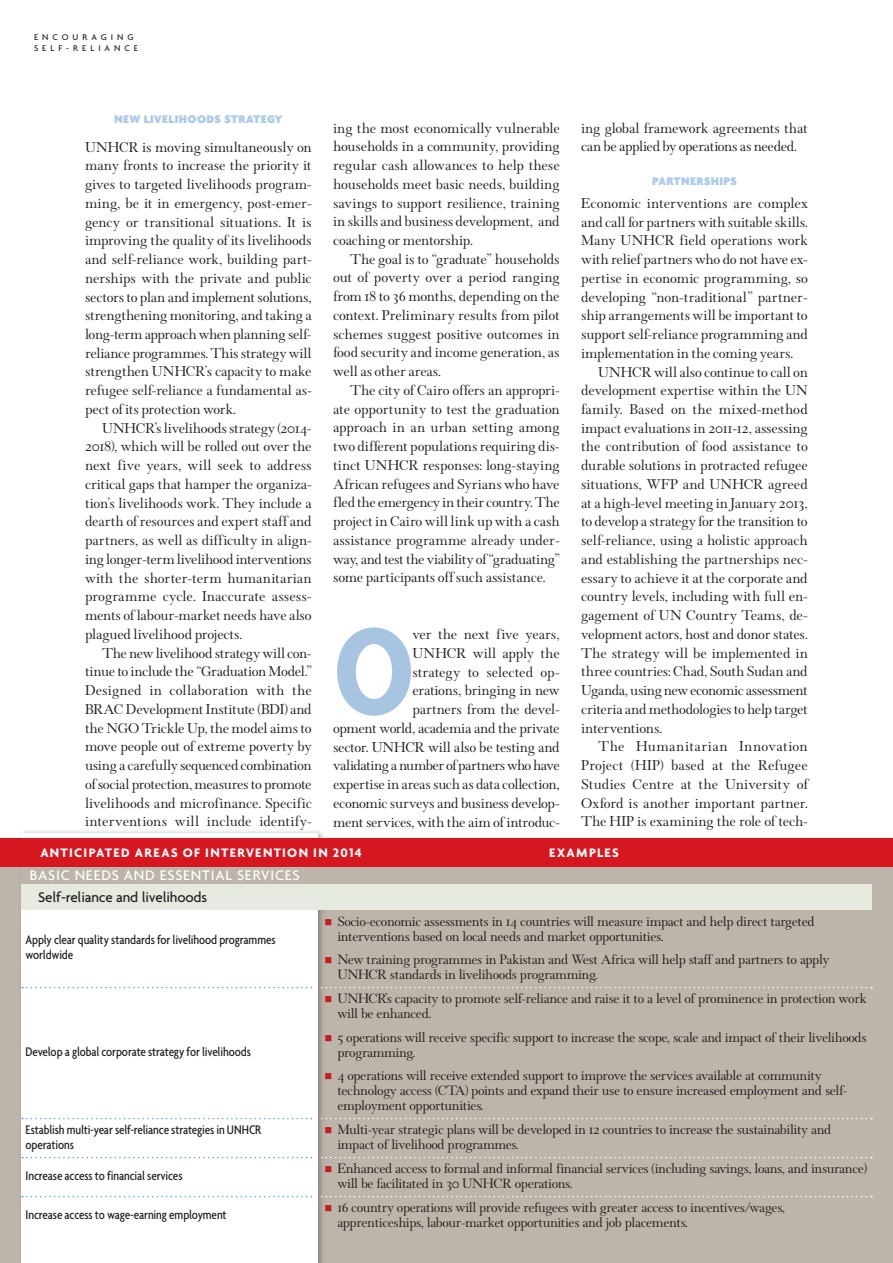
<style>
.page{position:relative;width:893px;height:1263px;background:#fff}
.page>*{position:absolute;margin:0;border:0;box-sizing:border-box;transform-origin:0 0}
.t1{font:700 condensed 133.35px "Agenda";color:#a7c5e1}
.t2{font:15.75px/18.8px "Wessex";letter-spacing:-.015em;color:#231f20;text-align:justify}
.t3{font:15.75px "Wessex";letter-spacing:.005em;color:#231f20}
.t4{font:15.75px "Wessex";letter-spacing:-.035em;color:#231f20}
.t5{font:15.75px "Wessex";letter-spacing:.025em;color:#231f20}
.t6{font:15px/15px "Wessex";letter-spacing:-.03em;color:#231f20}
.t7{font:500 15px "Agenda";letter-spacing:.05em;color:#fff}
.t8{font:500 15px "Agenda";letter-spacing:-.01em;color:#231f20}
.t9{font:500 condensed 13.5px/15px "Agenda";letter-spacing:-.01em;color:#231f20}
.t10{font:700 13.35px "Agenda";letter-spacing:.095em;color:#fff}
.t11{font:900 12px "Agenda";letter-spacing:.035em;color:#accbea}
.t12{font:500 9px/10.8px "Agenda";letter-spacing:.44em;color:#231f20}
.s1{color:#c61c22}
</style>
<div class="page">
<div style="left:0;top:844px;width:893px;height:419px;background:#beb5aa"></div>
<img style="left:19px;top:831px;width:306px;height:432px">
<div style="left:21px;top:833px;width:297px;height:430px;background:#fff"></div>
<div style="left:21px;top:867px;width:851px;height:17px;background:#beb5aa"></div>
<div style="left:21px;top:884px;width:851px;height:26px;background:#e6e9df"></div>
<svg style="left:22px;top:987px;width:850px;height:1px"></svg>
<svg style="left:22px;top:1118px;width:850px;height:1px"></svg>
<svg style="left:22px;top:1157px;width:850px;height:1px"></svg>
<svg style="left:22px;top:1196px;width:850px;height:1px"></svg>
<div style="left:0;top:839px;width:893px;height:28px;background:#d7171f"></div>
<p class="t12" style="left:34px;top:31px;width:105px">ENCOURAGING<br>SELF-RELIANCE</p>
<p class="t11" style="left:114px;top:112px;width:170px">NEW LIVELIHOODS STRATEGY</p>
<p class="t2" style="left:85px;top:138px;width:228px">UNHCR is moving simultaneously on many fronts to increase the priority it gives to targeted livelihoods program&shy;ming, be it in emergency, post-emer&shy;gency or transitional situations. It is improving the quality of its livelihoods and self-reliance work, building part&shy;nerships with the private and public sectors to plan and implement solutions, strengthening monitoring, and taking a long-term approach when planning self&shy;reliance programmes. This strategy will strengthen UNHCR’s capacity to make refugee self-reliance a fundamental as&shy;pect of its protection work.</p>
<p class="t2" style="left:85px;top:419px;width:228px;text-indent:17px">UNHCR’s livelihoods strategy (2014- 2018), which will be rolled out over the next five years, will seek to address critical gaps that hamper the organiza&shy;tion’s livelihoods work. They include a dearth of resources and expert staff and partners, as well as difficulty in align&shy;ing longer-term livelihood interventions with the shorter-term humanitarian programme cycle. Inaccurate assess&shy;ments of labour-market needs have also plagued livelihood projects.</p>
<p class="t2" style="left:85px;top:644px;width:228px;text-indent:17px">The new livelihood strategy will con&shy;tinue to include the “Graduation Model.” Designed in collaboration with the BRAC Development Institute (BDI) and the NGO Trickle Up, the model aims to move people out of extreme poverty by using a carefully sequenced combination of social protection, measures to promote livelihoods and microfinance. Specific interventions will include identify-</p>
<p class="t2" style="left:333px;top:119px;width:228px">ing the most economically vulnerable households in a community, providing regular cash allowances to help these households meet basic needs, building savings to support resilience, training in skills and business development, and coaching or mentorship.</p>
<p class="t2" style="left:333px;top:250px;width:228px;text-indent:17px">The goal is to “graduate” households out of poverty over a period ranging from 18 to 36 months, depending on the context. Preliminary results from pilot schemes suggest positive outcomes in food security and income generation, as well as other areas.</p>
<p class="t2" style="left:333px;top:381px;width:228px;text-indent:17px">The city of Cairo offers an appropri&shy;ate opportunity to test the graduation approach in an urban setting among two different populations requiring dis&shy;tinct UNHCR responses: long-staying African refugees and Syrians who have fled the emergency in their country. The project in Cairo will link up with a cash assistance programme already under&shy;way, and test the viability of “graduating” some participants off such assistance.</p>
<h1 class="t1" style="left:333px;top:593px;width:83px">O</h1>
<p class="t2" style="left:333px;top:625px;width:228px;text-align:right">ver the next five years,<br>UNHCR will apply the<br>strategy to selected op-<br>erations, bringing in new<br>partners from the devel-<br>opment world, academia and the private sector. UNHCR will also be testing and validating a number of partners who have expertise in areas such as data collection, economic surveys and business develop&shy;ment services, with the aim of introduc-</p>
<p class="t2" style="left:581px;top:119px;width:228px">ing global framework agreements that can be applied by operations as needed.</p>
<p class="t11" style="left:652px;top:174px;width:86px">PARTNERSHIPS</p>
<p class="t2" style="left:581px;top:194px;width:228px">Economic interventions are complex</p>
<p class="t2" style="left:581px;top:213px;width:228px">and call for partners with suitable skills.</p>
<p class="t2" style="left:581px;top:231px;width:228px">Many UNHCR field operations work</p>
<p class="t2" style="left:581px;top:250px;width:228px">with relief partners who do not have ex-</p>
<p class="t2" style="left:581px;top:269px;width:228px">pertise in economic programming, so</p>
<p class="t2" style="left:581px;top:288px;width:228px">developing “non-traditional” partner-</p>
<p class="t2" style="left:581px;top:306px;width:228px">ship arrangements will be important to</p>
<p class="t2" style="left:581px;top:325px;width:228px">support self-reliance programming and</p>
<p class="t2" style="left:581px;top:344px;width:214px">implementation in the coming years.</p>
<p class="t2" style="left:598px;top:362px;width:211px">UNHCR will also continue to call on</p>
<p class="t2" style="left:581px;top:381px;width:228px">development expertise within the UN</p>
<p class="t3" style="left:581px;top:401px;width:228px">family. Based on the mixed-method</p>
<p class="t2" style="left:581px;top:419px;width:228px">impact evaluations in 2011-12, assessing</p>
<p class="t2" style="left:581px;top:437px;width:228px">the contribution of food assistance to</p>
<p class="t2" style="left:581px;top:456px;width:228px">durable solutions in protracted refugee</p>
<p class="t2" style="left:581px;top:475px;width:228px">situations, WFP and UNHCR agreed</p>
<p class="t2" style="left:581px;top:494px;width:228px">at a high-level meeting in January 2013,</p>
<p class="t2" style="left:581px;top:512px;width:228px">to develop a strategy for the transition to</p>
<p class="t2" style="left:581px;top:531px;width:228px">self-reliance, using a holistic approach</p>
<p class="t2" style="left:581px;top:550px;width:228px">and establishing the partnerships nec-</p>
<p class="t2" style="left:581px;top:569px;width:228px">essary to achieve it at the corporate and</p>
<p class="t2" style="left:581px;top:587px;width:228px">country levels, including with full en-</p>
<p class="t2" style="left:581px;top:606px;width:228px">gagement of UN Country Teams, de-</p>
<p class="t2" style="left:581px;top:625px;width:228px">velopment actors, host and donor states.</p>
<p class="t2" style="left:581px;top:644px;width:228px">The strategy will be implemented in</p>
<p class="t2" style="left:581px;top:662px;width:228px">three countries: Chad, South Sudan and</p>
<p class="t4" style="left:581px;top:682px;width:228px">Uganda, using new economic assessment</p>
<p class="t2" style="left:581px;top:700px;width:228px">criteria and methodologies to help target</p>
<p class="t2" style="left:581px;top:719px;width:83px">interventions.</p>
<p class="t5" style="left:598px;top:738px;width:211px">The Humanitarian Innovation</p>
<p class="t3" style="left:581px;top:757px;width:228px">Project (HIP) based at the Refugee</p>
<p class="t2" style="left:581px;top:775px;width:228px">Studies Centre at the University of</p>
<p class="t2" style="left:581px;top:794px;width:228px">Oxford is another important partner.</p>
<p class="t2" style="left:581px;top:812px;width:228px">The HIP is examining the role of tech-</p>
<p class="t10" style="left:40px;top:845px;width:323px">ANTICIPATED AREAS OF INTERVENTION IN 2014</p>
<p class="t10" style="left:549px;top:845px;width:71px">EXAMPLES</p>
<p class="t7" style="left:30px;top:866px;width:271px">BASIC NEEDS AND ESSENTIAL SERVICES</p>
<p class="t8" style="left:38px;top:887px;width:170px">Self-reliance and livelihoods</p>
<p class="t9" style="left:26px;top:932px;width:252px">Apply clear quality standards for livelihood programmes worldwide</p>
<p class="t9" style="left:26px;top:1044px;width:227px">Develop a global corporate strategy for livelihoods</p>
<p class="t6" style="left:337px;top:914px;width:479px;text-indent:-13px"><span class="s1">■</span> Socio-economic assessments in 14 countries will measure impact and help direct targeted interventions based on local needs and market opportunities.</p>
<p class="t6" style="left:337px;top:952px;width:494px;text-indent:-13px"><span class="s1">■</span> New training programmes in Pakistan and West Africa will help staff and partners to apply<br>UNHCR standards in livelihoods programming.</p>
<p class="t6" style="left:337px;top:991px;width:531px;text-indent:-13px"><span class="s1">■</span> UNHCR’s capacity to promote self-reliance and raise it to a level of prominence in protection work will be enhanced.</p>
<p class="t6" style="left:337px;top:1030px;width:531px;text-indent:-13px"><span class="s1">■</span> 5 operations will receive specific support to increase the scope, scale and impact of their livelihoods programming.</p>
<p class="t6" style="left:337px;top:1068px;width:512px;text-indent:-13px"><span class="s1">■</span> 4 operations will receive extended support to improve the services available at community technology access (CTA) points and expand their use to ensure increased employment and self&shy;employment opportunities.</p>
<p class="t9" style="left:26px;top:1121px;width:237px">Establish multi-year self-reliance strategies in UNHCR operations</p>
<p class="t6" style="left:337px;top:1122px;width:496px;text-indent:-13px"><span class="s1">■</span> Multi-year strategic plans will be developed in 12 countries to increase the sustainability and impact of livelihood programmes.</p>
<p class="t9" style="left:26px;top:1168px;width:159px">Increase access to financial services</p>
<p class="t6" style="left:337px;top:1161px;width:531px;text-indent:-13px"><span class="s1">■</span> Enhanced access to formal and informal financial services (including savings, loans, and insurance) will be facilitated in 30 UNHCR operations.</p>
<p class="t9" style="left:26px;top:1207px;width:203px">Increase access to wage-earning employment</p>
<p class="t6" style="left:337px;top:1200px;width:449px;text-indent:-13px"><span class="s1">■</span> 16 country operations will provide refugees with greater access to incentives/wages, apprenticeships, labour-market opportunities and job placements.</p>
</div>
